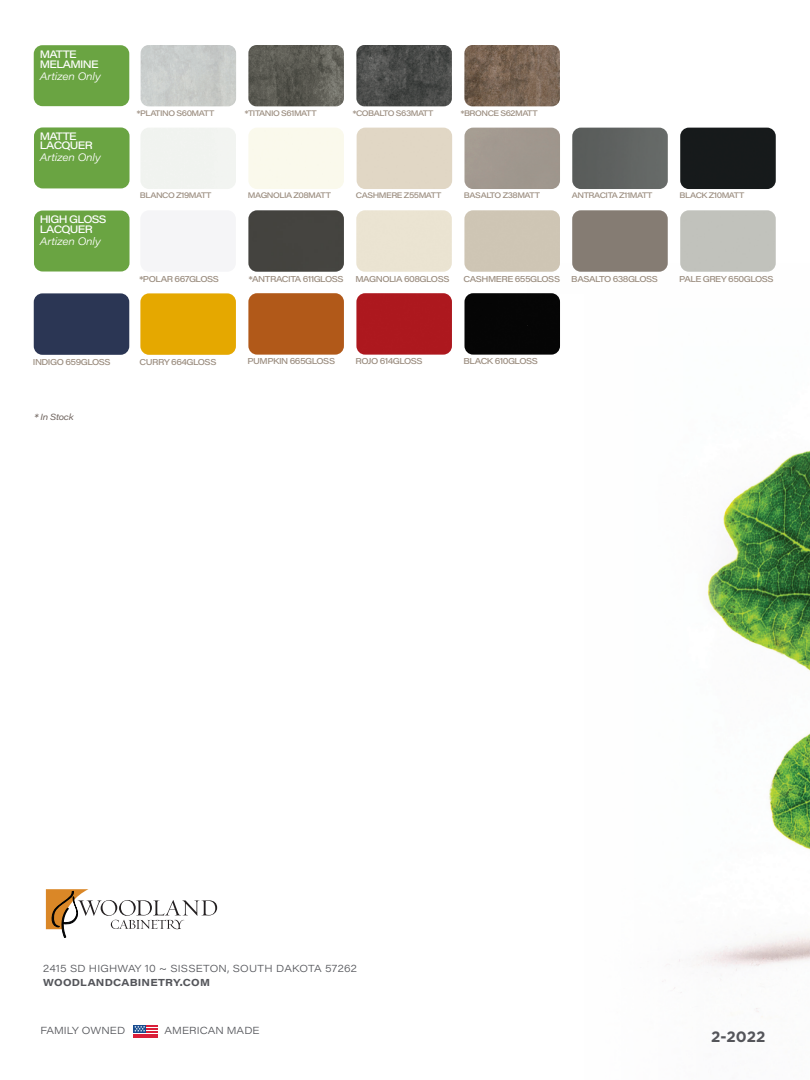
<style>
.page{position:relative;width:810px;height:1080px;background:#fff}
.page>*{position:absolute;margin:0;border:0;box-sizing:border-box;transform-origin:0 0}
.t1{font:700 15px "Gotham";color:#54555a}
.t2{font:500 10.62px "Acumin Pro Wide";letter-spacing:-.065em;color:#fff}
.t3{font:italic 300 10.62px "Acumin Pro Wide";letter-spacing:-.01em;color:#fff}
.t4{font:300 10.12px "Acumin Pro Wide";letter-spacing:.005em;color:#54555a}
.t5{font:300 10px/13.8px "Acumin Pro Wide";letter-spacing:.02em;color:#54555a}
.t6{font:italic 8.75px "Acumin Pro Wide";letter-spacing:-.025em;color:#6c615b}
.t7{font:500 8.38px "Acumin Pro Wide";letter-spacing:-.06em;color:#998b7d}
.t8{font:500 7.88px "Acumin Pro Wide";letter-spacing:-.06em;color:#998b7d}
.s1{font-weight:700}
</style>
<div class="page">
<img style="left:721px;top:450px;width:89px;height:590px">
<svg style="left:46px;top:889px;width:171px;height:49px"></svg>
<hr style="left:134px;top:1025px;width:24px;height:2px;background:#da1f39">
<div style="left:134px;top:1025px;width:12px;height:7px;background:#164b8f"></div>
<svg style="left:134px;top:1026px;width:24px;height:12px"></svg>
<div style="left:464px;top:128px;width:96px;height:61px;background:#a0978e"></div>
<img style="left:572px;top:128px;width:96px;height:61px">
<div style="left:680px;top:128px;width:96px;height:61px;background:#161a1b"></div>
<div style="left:34px;top:127px;width:96px;height:61px;background:#6aa442;border-radius:9px"></div>
<div style="left:34px;top:45px;width:95px;height:61px;background:#6aa442;border-radius:9px"></div>
<img style="left:464px;top:45px;width:96px;height:61px">
<img style="left:356px;top:45px;width:96px;height:61px">
<img style="left:248px;top:45px;width:96px;height:61px">
<img style="left:141px;top:45px;width:95px;height:61px">
<div style="left:34px;top:293px;width:95px;height:62px;background:#2b3654"></div>
<div style="left:140px;top:293px;width:96px;height:62px;background:#e5a800"></div>
<div style="left:356px;top:210px;width:96px;height:62px;background:#ebe4d2"></div>
<div style="left:464px;top:210px;width:96px;height:62px;background:#cec5b4"></div>
<div style="left:248px;top:293px;width:96px;height:62px;background:#b15919"></div>
<div style="left:572px;top:210px;width:96px;height:62px;background:#857c73"></div>
<div style="left:356px;top:293px;width:96px;height:62px;background:#ad181e"></div>
<div style="left:680px;top:210px;width:96px;height:62px;background:#c1c2bc"></div>
<div style="left:464px;top:293px;width:96px;height:62px;background:#050505"></div>
<div style="left:34px;top:211px;width:96px;height:61px;background:#6aa442;border-radius:9px"></div>
<div style="left:248px;top:210px;width:96px;height:62px;background:#44433f"></div>
<p class="t2" style="left:40px;top:47px;width:39px">MATTE</p>
<p class="t2" style="left:40px;top:56px;width:60px">MELAMINE</p>
<p class="t3" style="left:40px;top:68px;width:63px">Artizen Only</p>
<p class="t2" style="left:40px;top:128px;width:39px">MATTE</p>
<p class="t2" style="left:40px;top:138px;width:55px">LACQUER</p>
<p class="t3" style="left:40px;top:150px;width:63px">Artizen Only</p>
<p class="t2" style="left:40px;top:212px;width:68px">HIGH GLOSS</p>
<p class="t2" style="left:40px;top:221px;width:55px">LACQUER</p>
<p class="t3" style="left:40px;top:233px;width:63px">Artizen Only</p>
<p class="t8" style="left:137px;top:107px;width:79px">*PLATINO S60MATT</p>
<p class="t8" style="left:245px;top:107px;width:73px">*TITANIO S61MATT</p>
<p class="t8" style="left:353px;top:107px;width:82px">*COBALTO S63MATT</p>
<p class="t8" style="left:461px;top:107px;width:78px">*BRONCE S62MATT</p>
<p class="t8" style="left:140px;top:190px;width:73px">BLANCO Z19MATT</p>
<p class="t8" style="left:248px;top:190px;width:85px">MAGNOLIA Z08MATT</p>
<p class="t8" style="left:356px;top:190px;width:87px">CASHMERE Z55MATT</p>
<p class="t8" style="left:464px;top:190px;width:78px">BASALTO Z38MATT</p>
<p class="t8" style="left:572px;top:190px;width:82px">ANTRACITA Z11MATT</p>
<p class="t8" style="left:680px;top:190px;width:66px">BLACK Z10MATT</p>
<p class="t7" style="left:139px;top:273px;width:81px">*POLAR 667GLOSS</p>
<p class="t7" style="left:249px;top:273px;width:96px">*ANTRACITA 611GLOSS</p>
<p class="t7" style="left:355px;top:273px;width:96px">MAGNOLIA 608GLOSS</p>
<p class="t7" style="left:464px;top:273px;width:98px">CASHMERE 655GLOSS</p>
<p class="t7" style="left:571px;top:273px;width:88px">BASALTO 638GLOSS</p>
<p class="t7" style="left:679px;top:273px;width:96px">PALE GREY 650GLOSS</p>
<p class="t7" style="left:33px;top:356px;width:79px">INDIGO 659GLOSS</p>
<p class="t7" style="left:139px;top:356px;width:78px">CURRY 664GLOSS</p>
<p class="t6" style="left:35px;top:411px;width:41px">* In Stock</p>
<p class="t7" style="left:248px;top:356px;width:89px">PUMPKIN 665GLOSS</p>
<p class="t7" style="left:356px;top:356px;width:69px">ROJO 614GLOSS</p>
<p class="t7" style="left:464px;top:356px;width:76px">BLACK 610GLOSS</p>
<p class="t5" style="left:43px;top:961px;width:315px">2415 SD HIGHWAY 10 ~ SISSETON, SOUTH DAKOTA 57262<br><span class="s1">WOODLANDCABINETRY.COM</span></p>
<p class="t4" style="left:40px;top:1023px;width:86px">FAMILY OWNED</p>
<p class="t4" style="left:165px;top:1023px;width:96px">AMERICAN MADE</p>
<p class="t1" style="left:711px;top:1026px;width:56px">2-2022</p>
</div>
